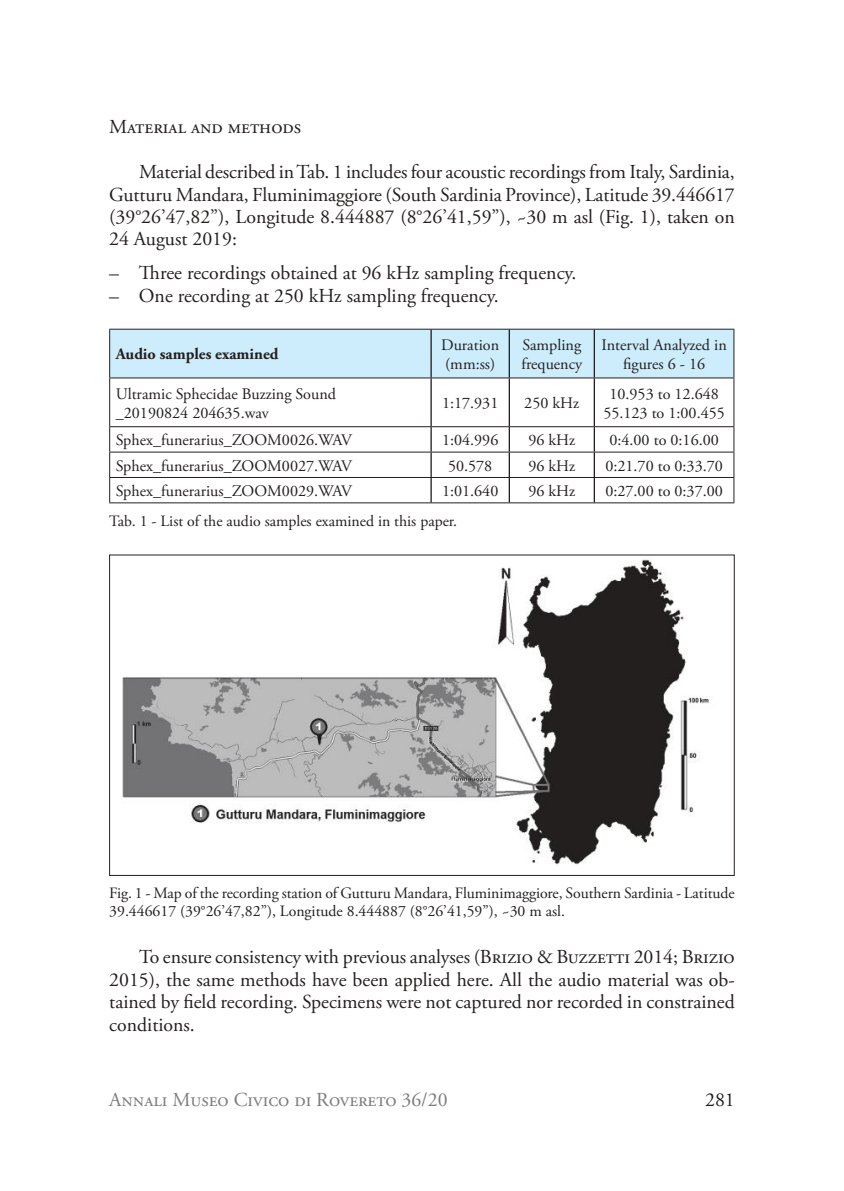
<style>
.page{position:relative;width:844px;height:1191px;background:#fff}
.page>*{position:absolute;margin:0;border:0;box-sizing:border-box;transform-origin:0 0}
.t1{font:19.78px/22.4px "Adobe Garamond Pro";letter-spacing:-.005em;color:#241f1f;text-align:justify}
.t2{font:19.78px "Adobe Garamond Pro";color:#7d7c7e}
.t3{font:16.1px/18.9px "Adobe Garamond Pro";color:#241f1f}
.t4{font:700 16.1px "Adobe Garamond Pro";color:#241f1f}
.t5{font:15.75px/18.9px "Adobe Garamond Pro";color:#241f1f}
</style>
<div class="page">
<img style="left:122px;top:559px;width:587px;height:306px">
<div style="left:110px;top:330px;width:623px;height:47px;background:#cdedfc"></div>
<hr style="left:430px;top:330px;width:1px;height:47px;background:#241f1f">
<hr style="left:508px;top:330px;width:2px;height:47px;background:#241f1f">
<hr style="left:593px;top:330px;width:2px;height:47px;background:#241f1f">
<hr style="left:430px;top:378px;width:1px;height:48px;background:#241f1f">
<hr style="left:508px;top:378px;width:2px;height:48px;background:#241f1f">
<hr style="left:593px;top:378px;width:2px;height:48px;background:#241f1f">
<hr style="left:508px;top:427px;width:2px;height:24px;background:#241f1f">
<hr style="left:593px;top:427px;width:2px;height:24px;background:#241f1f">
<hr style="left:508px;top:452px;width:2px;height:25px;background:#241f1f">
<hr style="left:593px;top:452px;width:2px;height:25px;background:#241f1f">
<svg style="left:430px;top:427px;width:1px;height:75px"></svg>
<hr style="left:508px;top:478px;width:2px;height:24px;background:#241f1f">
<hr style="left:593px;top:478px;width:2px;height:24px;background:#241f1f">
<hr style="left:109px;top:330px;width:1px;height:47px;background:#241f1f">
<hr style="left:733px;top:330px;width:1px;height:47px;background:#241f1f">
<hr style="left:109px;top:378px;width:1px;height:48px;background:#241f1f">
<hr style="left:733px;top:378px;width:1px;height:48px;background:#241f1f">
<svg style="left:109px;top:427px;width:1px;height:75px"></svg>
<svg style="left:733px;top:427px;width:1px;height:75px"></svg>
<hr style="left:109px;top:329px;width:625px;height:1px;background:#241f1f">
<hr style="left:109px;top:377px;width:625px;height:1px;background:#241f1f">
<hr style="left:109px;top:426px;width:625px;height:1px;background:#241f1f">
<hr style="left:109px;top:451px;width:625px;height:1px;background:#241f1f">
<hr style="left:109px;top:477px;width:625px;height:1px;background:#241f1f">
<hr style="left:109px;top:502px;width:625px;height:1px;background:#241f1f">
<p class="t1" style="left:109px;top:118px;width:193px">Material and methods</p>
<p class="t1" style="left:109px;top:162px;width:627px;text-indent:30px">Material described in Tab. 1 includes four acoustic recordings from Italy, Sardinia, Gutturu Mandara, Fluminimaggiore (South Sardinia Province), Latitude 39.446617 (39°26’47,82”), Longitude 8.444887 (8°26’41,59”), ~30 m asl (Fig. 1), taken on 24 August 2019:</p>
<p class="t1" style="left:109px;top:263px;width:468px">– Three recordings obtained at 96 kHz sampling frequency.</p>
<p class="t1" style="left:109px;top:286px;width:391px">– One recording at 250 kHz sampling frequency.</p>
<p class="t4" style="left:116px;top:348px;width:164px">Audio samples examined</p>
<p class="t3" style="left:441px;top:337px;width:59px">Duration (mm:ss)</p>
<p class="t3" style="left:521px;top:337px;width:62px">Sampling frequency</p>
<p class="t3" style="left:601px;top:337px;width:127px;text-align:center">Interval Analyzed in figures 6 - 16</p>
<p class="t3" style="left:116px;top:385px;width:222px">Ultramic Sphecidae Buzzing Sound _20190824 204635.wav</p>
<p class="t3" style="left:442px;top:395px;width:58px">1:17.931</p>
<p class="t3" style="left:524px;top:395px;width:56px">250 kHz</p>
<p class="t3" style="left:603px;top:385px;width:123px;text-align:center">10.953 to 12.648<br>55.123 to 1:00.455</p>
<p class="t3" style="left:116px;top:432px;width:238px">Sphex_funerarius_ZOOM0026.WAV</p>
<p class="t3" style="left:442px;top:432px;width:58px">1:04.996</p>
<p class="t3" style="left:528px;top:432px;width:48px">96 kHz</p>
<p class="t3" style="left:609px;top:432px;width:111px">0:4.00 to 0:16.00</p>
<p class="t3" style="left:116px;top:457px;width:238px">Sphex_funerarius_ZOOM0027.WAV</p>
<p class="t3" style="left:448px;top:457px;width:46px">50.578</p>
<p class="t3" style="left:528px;top:457px;width:48px">96 kHz</p>
<p class="t3" style="left:605px;top:457px;width:119px">0:21.70 to 0:33.70</p>
<p class="t3" style="left:116px;top:483px;width:238px">Sphex_funerarius_ZOOM0029.WAV</p>
<p class="t3" style="left:442px;top:483px;width:58px">1:01.640</p>
<p class="t3" style="left:528px;top:483px;width:48px">96 kHz</p>
<p class="t3" style="left:605px;top:483px;width:119px">0:27.00 to 0:37.00</p>
<p class="t5" style="left:109px;top:513px;width:349px">Tab. 1 - List of the audio samples examined in this paper.</p>
<p class="t5" style="left:109px;top:884px;width:626px">Fig. 1 - Map of the recording station of Gutturu Mandara, Fluminimaggiore, Southern Sardinia - Latitude<br>39.446617 (39°26’47,82”), Longitude 8.444887 (8°26’41,59”), ~30 m asl.</p>
<p class="t1" style="left:109px;top:947px;width:627px;text-indent:30px">To ensure consistency with previous analyses (Brizio &amp; Buzzetti 2014; Brizio 2015), the same methods have been applied here. All the audio material was ob&shy;tained by field recording. Specimens were not captured nor recorded in constrained conditions.</p>
<p class="t2" style="left:109px;top:1092px;width:340px">Annali Museo Civico di Rovereto 36/20</p>
<p class="t1" style="left:705px;top:1090px;width:31px">281</p>
</div>
